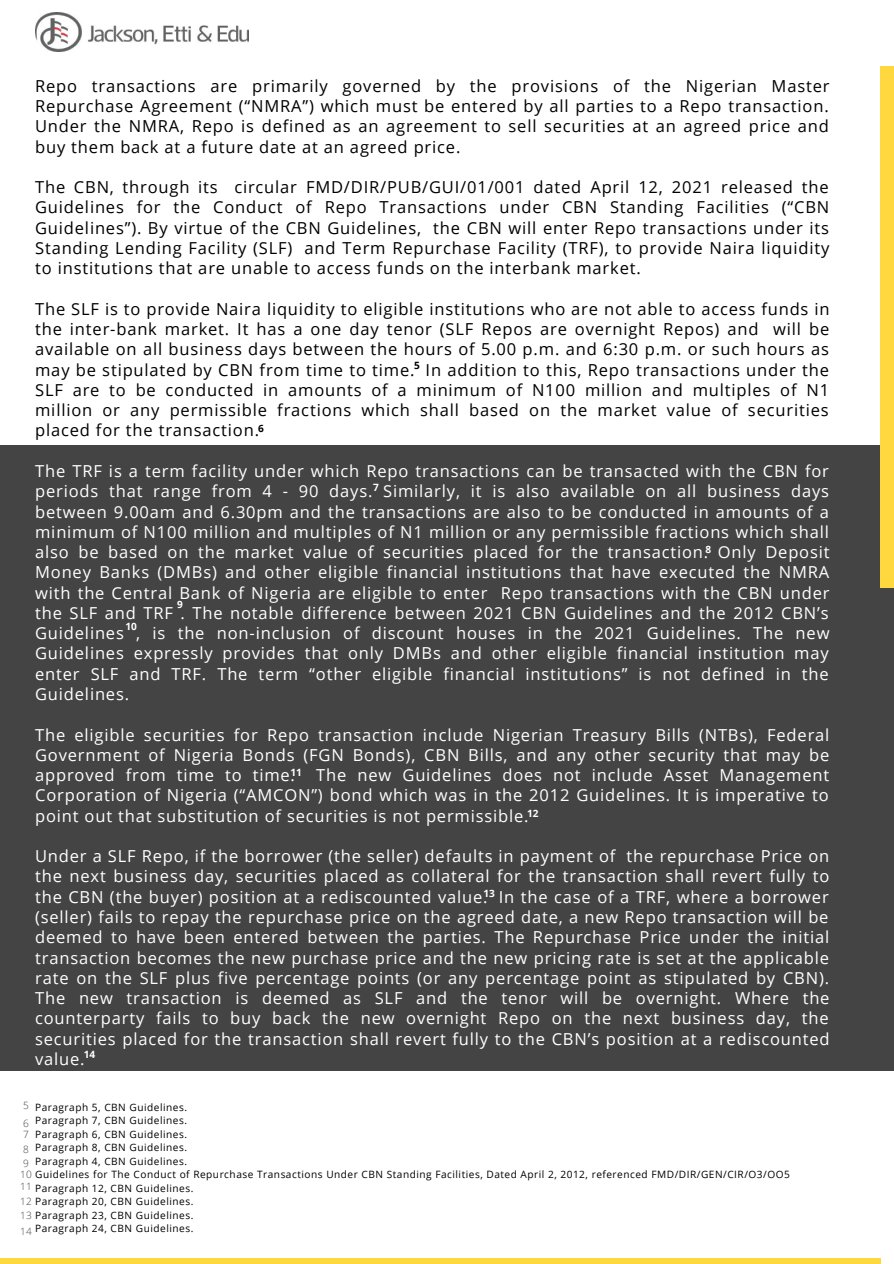
<style>
.page{position:relative;width:894px;height:1264px;background:#fff}
.page>*{position:absolute;margin:0;border:0;box-sizing:border-box;transform-origin:0 0}
.t1{font:16.5px/20.2px "Open Sans";letter-spacing:.05em;color:#fff;text-align:justify}
.t2{font:16.5px/20.2px "Open Sans";letter-spacing:.05em;color:#000;text-align:justify}
.t3{font:10.05px "Open Sans";letter-spacing:.05em;color:#000}
.t4{font:700 10.05px "Open Sans";color:#fff}
.t5{font:300 10.05px/17.7px "Open Sans";color:#444}
.t6{font:700 10.05px "Open Sans";color:#000}
.s1{font-weight:300;color:#444}
</style>
<div class="page">
<div style="left:0;top:445px;width:893px;height:625px;background:#444"></div>
<div style="left:880px;top:66px;width:13px;height:522px;background:#ffd840"></div>
<div style="left:0;top:1258px;width:880px;height:5px;background:#ffd840"></div>
<img style="left:35px;top:12px;width:213px;height:40px">
<p class="t2" style="left:35px;top:75px;width:795px">Repo transactions are primarily governed by the provisions of the Nigerian Master Repurchase Agreement (“NMRA”) which must be entered by all parties to a Repo transaction.<br>Under the NMRA, Repo is defined as an agreement to sell securities at an agreed price and buy them back at a future date at an agreed price.</p>
<p class="t2" style="left:35px;top:176px;width:795px">The CBN, through its circular FMD/DIR/PUB/GUI/01/001 dated April 12, 2021 released the Guidelines for the Conduct of Repo Transactions under CBN Standing Facilities (“CBN Guidelines”). By virtue of the CBN Guidelines, the CBN will enter Repo transactions under its Standing Lending Facility (SLF) and Term Repurchase Facility (TRF), to provide Naira liquidity to institutions that are unable to access funds on the interbank market.</p>
<p class="t2" style="left:35px;top:298px;width:795px">The SLF is to provide Naira liquidity to eligible institutions who are not able to access funds in the inter-bank market. It has a one day tenor (SLF Repos are overnight Repos) and will be available on all business days between the hours of 5.00 p.m. and 6:30 p.m. or such hours as may be stipulated by CBN from time to time. In addition to this, Repo transactions under the SLF are to be conducted in amounts of a minimum of N100 million and multiples of N1 million or any permissible fractions which shall based on the market value of securities placed for the transaction.</p>
<p class="t1" style="left:35px;top:460px;width:795px">The TRF is a term facility under which Repo transactions can be transacted with the CBN for periods that range from 4 - 90 days. Similarly, it is also available on all business days between 9.00am and 6.30pm and the transactions are also to be conducted in amounts of a minimum of N100 million and multiples of N1 million or any permissible fractions which shall also be based on the market value of securities placed for the transaction. Only Deposit Money Banks (DMBs) and other eligible financial institutions that have executed the NMRA with the Central Bank of Nigeria are eligible to enter Repo transactions with the CBN under the SLF and TRF . The notable difference between 2021 CBN Guidelines and the 2012 CBN’s Guidelines , is the non-inclusion of discount houses in the 2021 Guidelines. The new Guidelines expressly provides that only DMBs and other eligible financial institution may enter SLF and TRF. The term “other eligible financial institutions” is not defined in the Guidelines.</p>
<p class="t1" style="left:35px;top:724px;width:795px">The eligible securities for Repo transaction include Nigerian Treasury Bills (NTBs), Federal Government of Nigeria Bonds (FGN Bonds), CBN Bills, and any other security that may be approved from time to time.</p>
<p class="t6" style="left:414px;top:358px;width:7px">5</p>
<p class="t6" style="left:258px;top:421px;width:7px">6</p>
<p class="t4" style="left:373px;top:480px;width:7px">7</p>
<p class="t4" style="left:705px;top:542px;width:7px">8</p>
<p class="t4" style="left:177px;top:597px;width:7px">9</p>
<p class="t4" style="left:125px;top:619px;width:13px">10</p>
<p class="t1" style="left:35px;top:764px;width:795px;text-indent:281px">The new Guidelines does not include Asset Management Corporation of Nigeria (“AMCON”) bond which was in the 2012 Guidelines. It is imperative to point out that substitution of securities is not permissible.</p>
<p class="t1" style="left:35px;top:845px;width:795px">Under a SLF Repo, if the borrower (the seller) defaults in payment of the repurchase Price on the next business day, securities placed as collateral for the transaction shall revert fully to the CBN (the buyer) position at a rediscounted value. In the case of a TRF, where a borrower (seller) fails to repay the repurchase price on the agreed date, a new Repo transaction will be deemed to have been entered between the parties. The Repurchase Price under the initial transaction becomes the new purchase price and the new pricing rate is set at the applicable rate on the SLF plus five percentage points (or any percentage point as stipulated by CBN).<br>The new transaction is deemed as SLF and the tenor will be overnight. Where the counterparty fails to buy back the new overnight Repo on the next business day, the securities placed for the transaction shall revert fully to the CBN’s position at a rediscounted value.</p>
<p class="t3" style="left:35px;top:1100px;width:153px">Paragraph 5, CBN Guidelines.</p>
<p class="t3" style="left:35px;top:1113px;width:153px">Paragraph 7, CBN Guidelines.</p>
<p class="t3" style="left:35px;top:1127px;width:153px">Paragraph 6, CBN Guidelines.</p>
<p class="t3" style="left:35px;top:1140px;width:153px">Paragraph 8, CBN Guidelines.</p>
<p class="t3" style="left:35px;top:1153px;width:153px">Paragraph 4, CBN Guidelines.</p>
<p class="t3" style="left:20px;top:1167px;width:771px"><span class="s1">10</span> Guidelines for The Conduct of Repurchase Transactions Under CBN Standing Facilities, Dated April 2, 2012, referenced FMD/DIR/GEN/CIR/O3/OO5</p>
<p class="t3" style="left:35px;top:1180px;width:160px">Paragraph 12, CBN Guidelines.</p>
<p class="t3" style="left:20px;top:1194px;width:174px"><span class="s1">12</span> Paragraph 20, CBN Guidelines.</p>
<p class="t3" style="left:20px;top:1207px;width:174px"><span class="s1">13</span> Paragraph 23, CBN Guidelines.</p>
<p class="t3" style="left:35px;top:1221px;width:160px">Paragraph 24, CBN Guidelines.</p>
<p class="t4" style="left:290px;top:765px;width:13px">11</p>
<p class="t4" style="left:527px;top:806px;width:13px">12</p>
<p class="t4" style="left:483px;top:886px;width:13px">13</p>
<p class="t4" style="left:84px;top:1047px;width:13px">14</p>
<p class="t5" style="left:23px;top:1096px;width:7px">5<br>6</p>
<p class="t5" style="left:23px;top:1126px;width:7px;line-height:14.9px">7<br>8</p>
<p class="t5" style="left:23px;top:1154px;width:7px">9</p>
<p class="t5" style="left:20px;top:1177px;width:13px">11</p>
<p class="t5" style="left:20px;top:1221px;width:13px">14</p>
</div>
